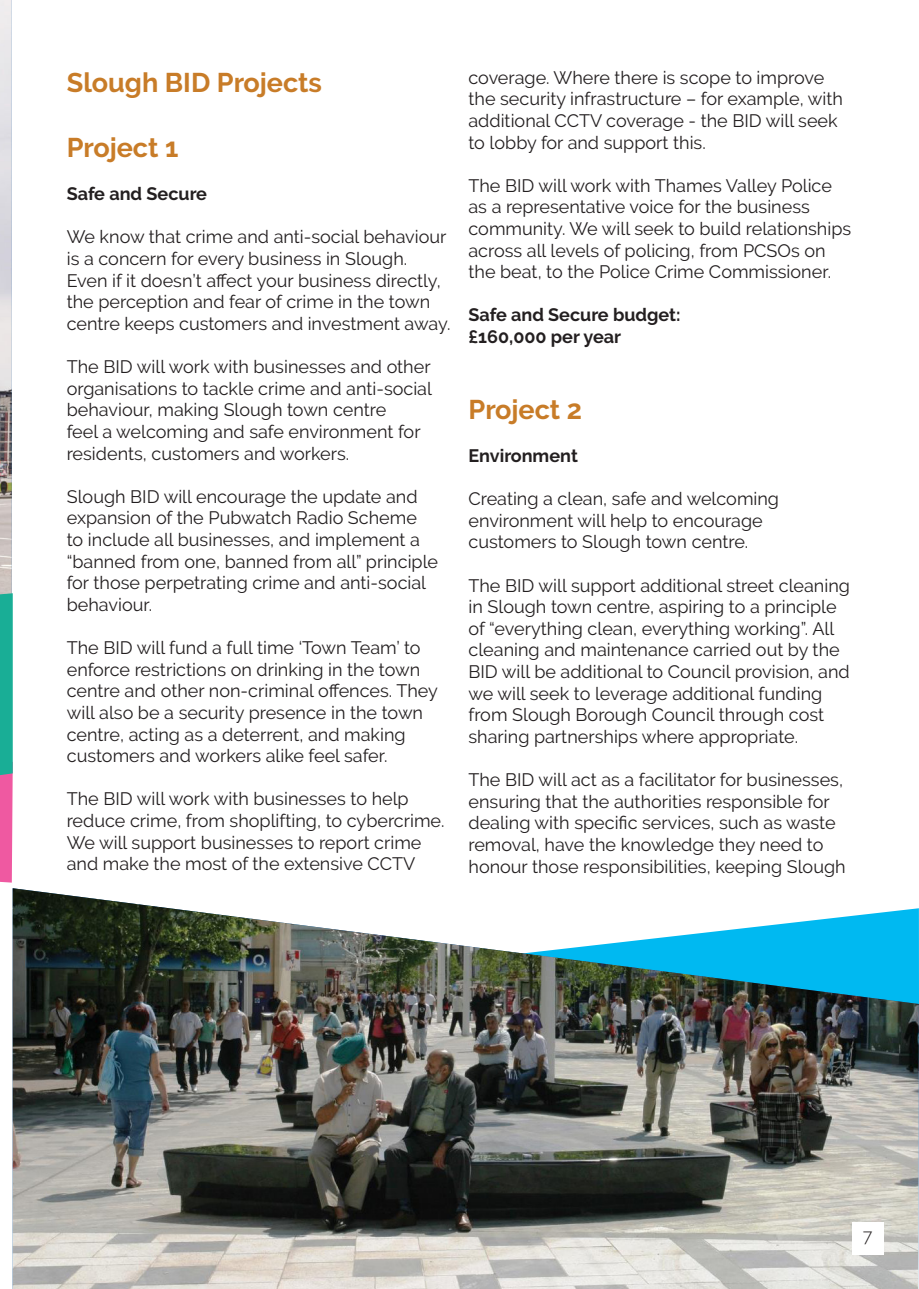
<style>
.page{position:relative;width:919px;height:1289px;background:#fff}
.page>*{position:absolute;margin:0;border:0;box-sizing:border-box;transform-origin:0 0}
.t1{font:700 27px "Raleway";color:#c87c28}
.t2{font:18px/21.6px "Raleway";color:#231f20}
.t3{font:700 18px/21.6px "Raleway";color:#231f20}
.t4{font:300 18px "Raleway";color:#231f20}
</style>
<div class="page">
<img style="left:13px;top:888px;width:905px;height:400px">
<div style="left:852px;top:1222px;width:31px;height:32px;background:#fff"></div>
<svg style="left:0;top:0;width:13px;height:882px;background:#aeb8bd"></svg>
<h1 class="t1" style="left:67px;top:72px;width:257px">Slough BID Projects</h1>
<h1 class="t1" style="left:67px;top:136px;width:113px">Project 1</h1>
<p class="t3" style="left:67px;top:185px;width:142px">Safe and Secure</p>
<p class="t2" style="left:67px;top:226px;width:385px">We know that crime and anti-social behaviour is a concern for every business in Slough.<br>Even if it doesn’t affect your business directly, the perception and fear of crime in the town centre keeps customers and investment away.</p>
<p class="t2" style="left:67px;top:356px;width:367px">The BID will work with businesses and other organisations to tackle crime and anti-social behaviour, making Slough town centre<br>feel a welcoming and safe environment for residents, customers and workers.</p>
<p class="t2" style="left:67px;top:487px;width:373px">Slough BID will encourage the update and expansion of the Pubwatch Radio Scheme<br>to include all businesses, and implement a “banned from one, banned from all” principle for those perpetrating crime and anti-social behaviour.</p>
<p class="t2" style="left:67px;top:638px;width:372px">The BID will fund a full time ‘Town Team’ to enforce restrictions on drinking in the town centre and other non-criminal offences. They will also be a security presence in the town centre, acting as a deterrent, and making customers and workers alike feel safer.</p>
<p class="t2" style="left:67px;top:788px;width:379px">The BID will work with businesses to help reduce crime, from shoplifting, to cybercrime.<br>We will support businesses to report crime and make the most of the extensive CCTV</p>
<p class="t2" style="left:468px;top:68px;width:376px">coverage. Where there is scope to improve the security infrastructure – for example, with additional CCTV coverage - the BID will seek to lobby for and support this.</p>
<p class="t2" style="left:468px;top:174px;width:384px">The BID will work with Thames Valley Police as a representative voice for the business community. We will seek to build relationships across all levels of policing, from PCSOs on the beat, to the Police Crime Commissioner.</p>
<p class="t3" style="left:468px;top:306px;width:214px">Safe and Secure budget: £160,000 per year</p>
<h1 class="t1" style="left:468px;top:398px;width:115px">Project 2</h1>
<p class="t3" style="left:468px;top:446px;width:111px">Environment</p>
<p class="t2" style="left:468px;top:489px;width:312px">Creating a clean, safe and welcoming environment will help to encourage customers to Slough town centre.</p>
<p class="t2" style="left:468px;top:576px;width:383px">The BID will support additional street cleaning in Slough town centre, aspiring to a principle of “everything clean, everything working”. All cleaning and maintenance carried out by the BID will be additional to Council provision, and we will seek to leverage additional funding from Slough Borough Council through cost sharing partnerships where appropriate.</p>
<p class="t2" style="left:468px;top:770px;width:378px">The BID will act as a facilitator for businesses, ensuring that the authorities responsible for dealing with specific services, such as waste removal, have the knowledge they need to honour those responsibilities, keeping Slough</p>
<p class="t4" style="left:862px;top:1229px;width:11px">7</p>
</div>
